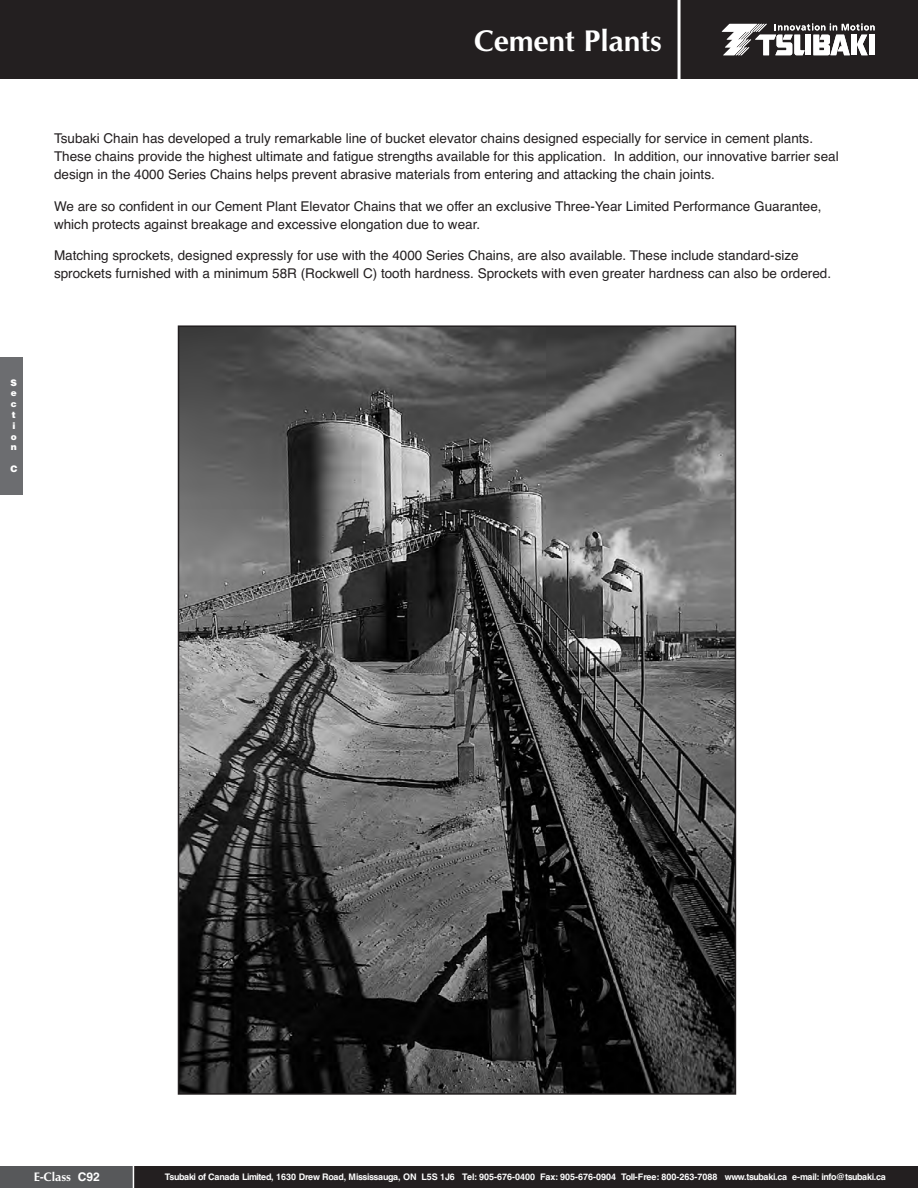
<style>
.page{position:relative;width:918px;height:1188px;background:#fff}
.page>*{position:absolute;margin:0;border:0;box-sizing:border-box;transform-origin:0 0}
.t1{font:700 30px "CG Omega";color:#fff}
.t2{font:13.5px/18px "Helvetica";color:#231f20}
.t3{font:700 12.3px "CG Omega";color:#fff}
.t4{font:700 9px "Helvetica";letter-spacing:-.055em;color:#fff}
.t5{font:900 9px/10.8px "Helvetica";color:#fff}
.s1{font-family:"Helvetica";font-size:12px}
</style>
<div class="page">
<div style="left:0;top:1166px;width:133px;height:22px;background:#57585a"></div>
<div style="left:134px;top:1166px;width:784px;height:22px;background:#231f20"></div>
<div style="left:0;top:0;width:918px;height:79px;background:#231f20"></div>
<hr style="left:678px;top:0;width:3px;height:95px;background:#fff">
<div style="left:0;top:357px;width:23px;height:138px;background:#6c6d70"></div>
<svg style="left:722px;top:24px;width:153px;height:31px"></svg>
<img style="left:181px;top:328px;width:552px;height:764px">
<h1 class="t1" style="left:474px;top:23px;width:190px">Cement Plants</h1>
<p class="t2" style="left:54px;top:129px;width:786px">Tsubaki Chain has developed a truly remarkable line of bucket elevator chains designed especially for service in cement plants.<br>These chains provide the highest ultimate and fatigue strengths available for this application. In addition, our innovative barrier seal design in the 4000 Series Chains helps prevent abrasive materials from entering and attacking the chain joints.</p>
<p class="t2" style="left:54px;top:197px;width:769px">We are so confident in our Cement Plant Elevator Chains that we offer an exclusive Three-Year Limited Performance Guarantee, which protects against breakage and excessive elongation due to wear.</p>
<p class="t2" style="left:54px;top:246px;width:779px">Matching sprockets, designed expressly for use with the 4000 Series Chains, are also available. These include standard-size sprockets furnished with a minimum 58R (Rockwell C) tooth hardness. Sprockets with even greater hardness can also be ordered.</p>
<p class="t5" style="left:11px;top:377px;width:8px">S e c t i o n</p>
<p class="t5" style="left:10px;top:463px;width:9px">C</p>
<p class="t3" style="left:34px;top:1169px;width:67px">E-Class <span class="s1">C92</span></p>
<p class="t4" style="left:165px;top:1172px;width:722px">Tsubaki of Canada Limited, 1630 Drew Road, Mississauga, ON L5S 1J6 Tel: 905-676-0400 Fax: 905-676-0904 Toll-Free: 800-263-7088 www.tsubaki.ca e-mail: info@tsubaki.ca</p>
</div>
